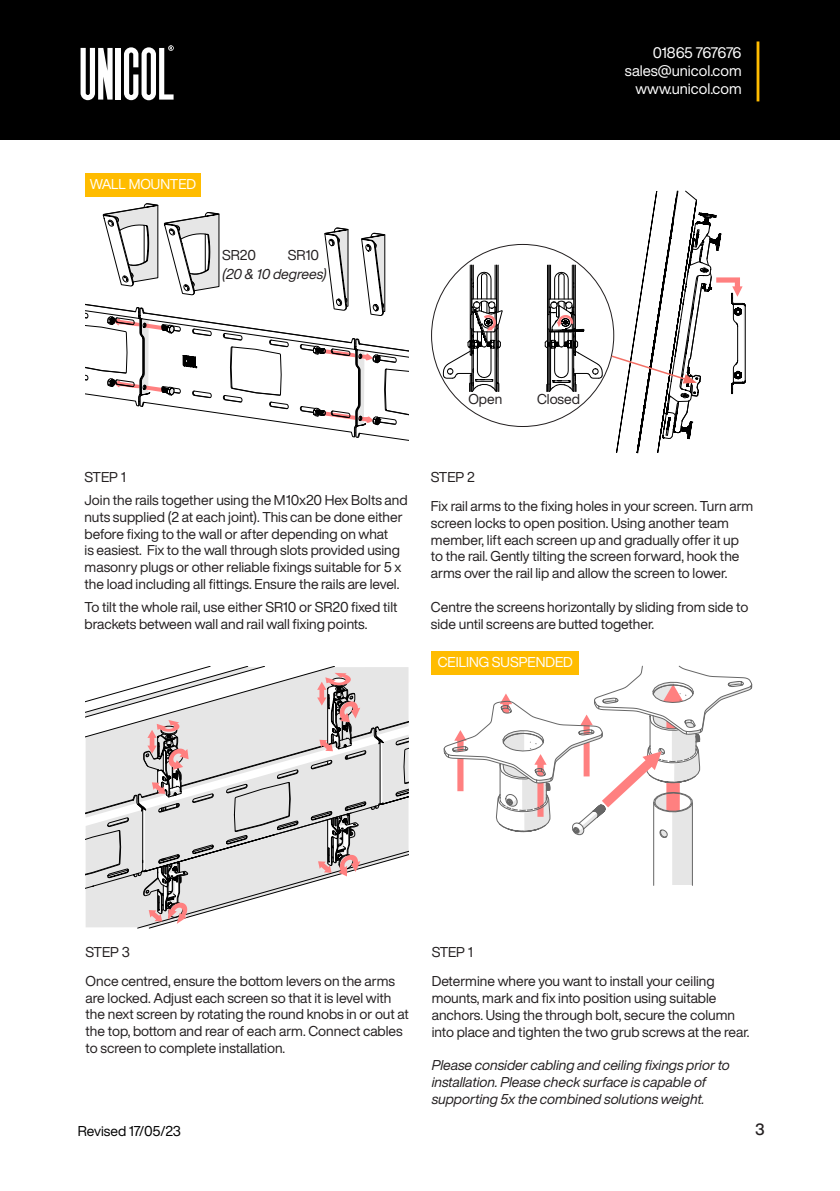
<style>
.page{position:relative;width:840px;height:1191px;background:#fff}
.page>*{position:absolute;margin:0;border:0;box-sizing:border-box;transform-origin:0 0}
.t1{font:500 16px "Helvetica Now Display";color:#231f20}
.t2{font:15px/18px "Helvetica Now Display";color:#fff;text-align:right}
.t3{font:14px/16.8px "Helvetica Now Display";color:#231f20}
.t4{font:italic 14px "Helvetica Now Display";color:#231f20}
.t5{font:14px "Helvetica Now Display";color:#fff}
.t6{font:14px "Helvetica Now Display";letter-spacing:-.005em;color:#000}
</style>
<div class="page">
<div style="left:0;top:0;width:839px;height:140px;background:#000"></div>
<svg style="left:124px;top:45px;width:49px;height:55px"></svg>
<div style="left:116px;top:48px;width:5px;height:52px;background:#fff"></div>
<svg style="left:80px;top:48px;width:32px;height:52px"></svg>
<svg style="left:85px;top:203px;width:323px;height:238px"></svg>
<div style="left:85px;top:173px;width:116px;height:24px;background:#ffbc00"></div>
<svg style="left:439px;top:243px;width:163px;height:184px"></svg>
<svg style="left:609px;top:41px;width:151px;height:413px"></svg>
<svg style="left:86px;top:666px;width:322px;height:262px"></svg>
<svg style="left:86px;top:673px;width:322px;height:251px"></svg>
<svg style="left:443px;top:666px;width:308px;height:219px"></svg>
<div style="left:431px;top:650px;width:147px;height:24px;background:#ffbc00"></div>
<p class="t5" style="left:90px;top:175px;width:108px">WALL MOUNTED</p>
<p class="t3" style="left:222px;top:247px;width:35px">SR20</p>
<p class="t3" style="left:288px;top:247px;width:33px">SR10</p>
<p class="t4" style="left:222px;top:264px;width:106px">(20 &amp; 10 degrees)</p>
<p class="t2" style="left:624px;top:43px;width:118px">01865 767676 sales@unicol.com www.unicol.com</p>
<p class="t3" style="left:468px;top:390px;width:35px">Open</p>
<p class="t3" style="left:536px;top:390px;width:44px">Closed</p>
<p class="t3" style="left:85px;top:469px;width:43px">STEP 1</p>
<p class="t3" style="left:85px;top:491px;width:324px">Join the rails together using the M10x20 Hex Bolts and nuts supplied (2 at each joint). This can be done either before fixing to the wall or after depending on what<br>is easiest. Fix to the wall through slots provided using masonry plugs or other reliable fixings suitable for 5 x the load including all fittings. Ensure the rails are level.</p>
<p class="t3" style="left:85px;top:598px;width:314px">To tilt the whole rail, use either SR10 or SR20 fixed tilt brackets between wall and rail wall fixing points.</p>
<p class="t3" style="left:430px;top:469px;width:45px">STEP 2</p>
<p class="t3" style="left:430px;top:497px;width:324px">Fix rail arms to the fixing holes in your screen. Turn arm screen locks to open position. Using another team member, lift each screen up and gradually offer it up to the rail. Gently tilting the screen forward, hook the arms over the rail lip and allow the screen to lower.</p>
<p class="t3" style="left:430px;top:598px;width:319px">Centre the screens horizontally by sliding from side to side until screens are butted together.</p>
<p class="t5" style="left:437px;top:652px;width:137px">CEILING SUSPENDED</p>
<p class="t3" style="left:86px;top:943px;width:46px">STEP 3</p>
<p class="t3" style="left:86px;top:972px;width:324px">Once centred, ensure the bottom levers on the arms are locked. Adjust each screen so that it is level with the next screen by rotating the round knobs in or out at the top, bottom and rear of each arm. Connect cables to screen to complete installation.</p>
<p class="t3" style="left:431px;top:943px;width:43px">STEP 1</p>
<p class="t3" style="left:431px;top:972px;width:319px">Determine where you want to install your ceiling mounts, mark and fix into position using suitable anchors. Using the through bolt, secure the column into place and tighten the two grub screws at the rear.</p>
<p class="t4" style="left:431px;top:1055px;width:299px">Please consider cabling and ceiling fixings prior to</p>
<p class="t4" style="left:431px;top:1072px;width:276px">installation. Please check surface is capable of</p>
<p class="t4" style="left:431px;top:1089px;width:274px">supporting 5x the combined solutions weight.</p>
<p class="t6" style="left:78px;top:1121px;width:105px">Revised 17/05/23</p>
<p class="t1" style="left:754px;top:1118px;width:11px">3</p>
</div>
